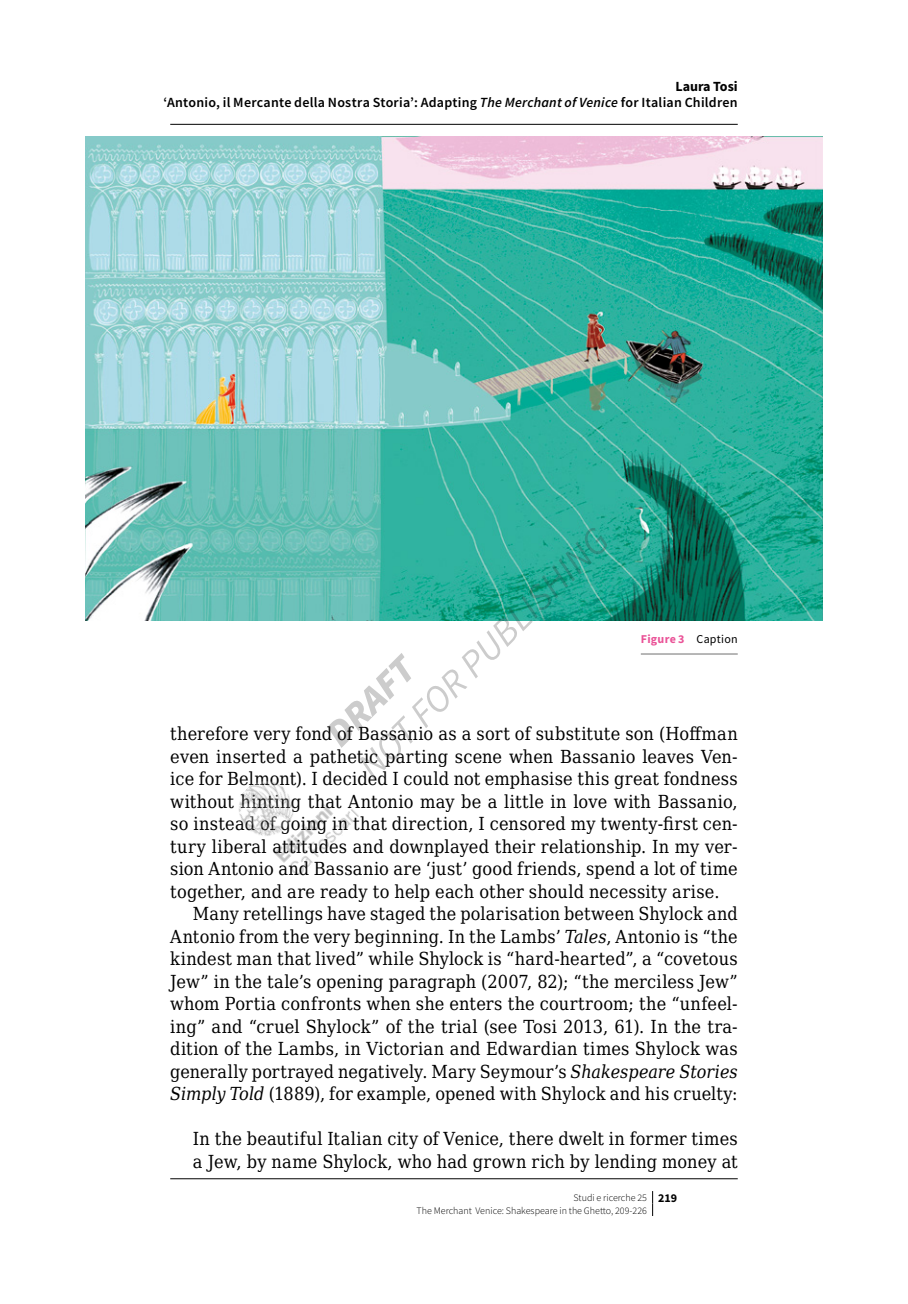
<style>
.page{position:relative;width:908px;height:1304px;background:#fff}
.page>*{position:absolute;margin:0;border:0;box-sizing:border-box;transform-origin:0 0}
.t1{font:18px/22.4px "DejaVu Serif Condensed";letter-spacing:.005em;color:#000;text-align:justify}
.t2{font:600 14px/16.6px "Source Sans Pro";letter-spacing:.015em;color:#000;text-align:right}
.t3{font:700 12px "Source Sans Pro";letter-spacing:.02em;color:#ea5297}
.t4{font:300 10px/12.4px "Source Sans Pro";color:#000}
.s1{font-weight:700}
.s2{font-style:italic}
.s3{font-weight:400;color:#000}
.s4{font-weight:700;font-size:12px}
</style>
<div class="page">
<svg style="left:652px;top:1191px;width:1px;height:25px"></svg>
<img style="left:85px;top:136px;width:737px;height:485px">
<hr style="left:640px;top:654px;width:97px;height:1px;background:#706f6f">
<hr style="left:170px;top:124px;width:567px;height:1px;background:#000">
<hr style="left:170px;top:1178px;width:567px;height:1px;background:#000">
<img style="left:227px;top:425px;width:453px;height:450px">
<p class="t2" style="left:163px;top:78px;width:575px"><span class="s1">Laura Tosi<br></span>‘Antonio, il Mercante della Nostra Storia’: Adapting <span class="s2">The Merchant of Venice</span> for Italian Children</p>
<p class="t3" style="left:640px;top:630px;width:98px">Figure 3 <span class="s3">Caption</span></p>
<p class="t1" style="left:170px;top:722px;width:569px">therefore very fond of Bassanio as a sort of substitute son (Hoffman even inserted a pathetic parting scene when Bassanio leaves Ven&shy;ice for Belmont). I decided I could not emphasise this great fondness without hinting that Antonio may be a little in love with Bassanio, so instead of going in that direction, I censored my twenty-first cen&shy;tury liberal attitudes and downplayed their relationship. In my ver&shy;sion Antonio and Bassanio are ‘just’ good friends, spend a lot of time together, and are ready to help each other should necessity arise.</p>
<p class="t1" style="left:170px;top:902px;width:568px;text-indent:23px">Many retellings have staged the polarisation between Shylock and Antonio from the very beginning. In the Lambs’ <span class="s2">Tales</span>, Antonio is “the kindest man that lived” while Shylock is “hard-hearted”, a “covetous Jew” in the tale’s opening paragraph (2007, 82); “the merciless Jew” whom Portia confronts when she enters the courtroom; the “unfeel&shy;ing” and “cruel Shylock” of the trial (see Tosi 2013, 61). In the tra&shy;dition of the Lambs, in Victorian and Edwardian times Shylock was generally portrayed negatively. Mary Seymour’s <span class="s2">Shakespeare Stories Simply Told</span> (1889), for example, opened with Shylock and his cruelty:</p>
<p class="t1" style="left:193px;top:1127px;width:546px">In the beautiful Italian city of Venice, there dwelt in former times a Jew, by name Shylock, who had grown rich by lending money at</p>
<p class="t4" style="left:416px;top:1191px;width:262px;text-indent:157px">Studi e ricerche 25 <span class="s4">219<br></span>The Merchant Venice: Shakespeare in the Ghetto, 209-226</p>
</div>
